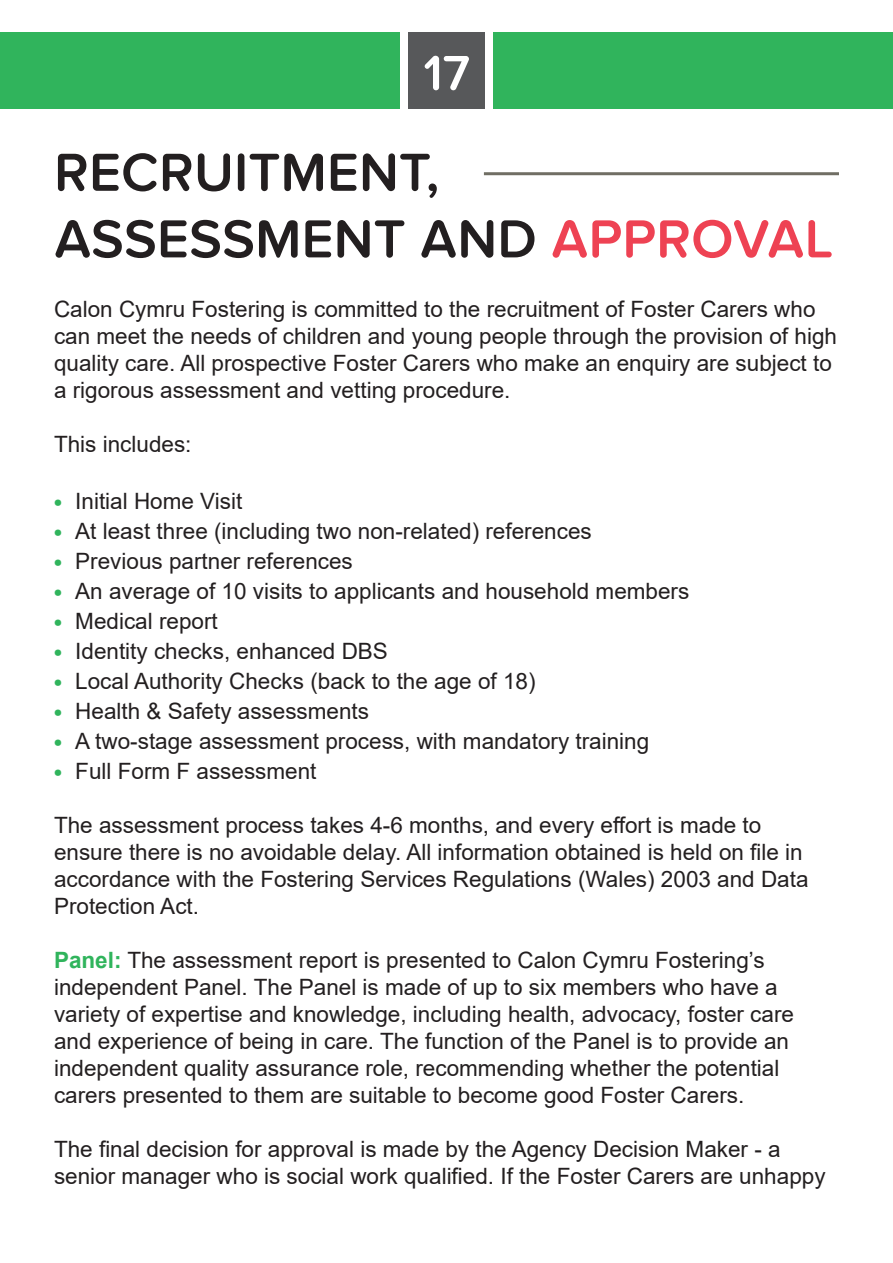
<style>
.page{position:relative;width:893px;height:1263px;background:#fff}
.page>*{position:absolute;margin:0;border:0;box-sizing:border-box;transform-origin:0 0}
.t1{font:600 55.5px/66.6px "Proxima Nova Soft";color:#231f20}
.t2{font:600 51px "Proxima Nova Soft";color:#fff}
.t3{font:22.5px/27px "Arial";color:#231f20}
.s1{color:#ee4253}
.s2{font-family:"Montserrat";font-weight:800;color:#30b45c}
.s3{font-weight:700;color:#30b45c}
</style>
<div class="page">
<div style="left:0;top:32px;width:400px;height:76px;background:#30b45c"></div>
<div style="left:494px;top:32px;width:399px;height:76px;background:#30b45c"></div>
<div style="left:408px;top:32px;width:77px;height:76px;background:#57585a"></div>
<hr style="left:484px;top:172px;width:355px;height:3px;background:#706e64">
<h2 class="t2" style="left:423px;top:44px;width:48px">17</h2>
<h1 class="t1" style="left:54px;top:140px;width:781px">RECRUITMENT,<br>ASSESSMENT AND <span class="s1">APPROVAL</span></h1>
<p class="t3" style="left:54px;top:295px;width:784px">Calon Cymru Fostering is committed to the recruitment of Foster Carers who can meet the needs of children and young people through the provision of high quality care. All prospective Foster Carers who make an enquiry are subject to a rigorous assessment and vetting procedure.</p>
<p class="t3" style="left:54px;top:430px;width:139px">This includes:</p>
<p class="t3" style="left:54px;top:487px;width:190px"><span class="s2">•</span> Initial Home Visit</p>
<p class="t3" style="left:54px;top:517px;width:539px"><span class="s2">•</span> At least three (including two non-related) references</p>
<p class="t3" style="left:54px;top:547px;width:300px"><span class="s2">•</span> Previous partner references</p>
<p class="t3" style="left:54px;top:577px;width:637px"><span class="s2">•</span> An average of 10 visits to applicants and household members</p>
<p class="t3" style="left:54px;top:607px;width:165px"><span class="s2">•</span> Medical report</p>
<p class="t3" style="left:54px;top:637px;width:335px"><span class="s2">•</span> Identity checks, enhanced DBS</p>
<p class="t3" style="left:54px;top:667px;width:483px"><span class="s2">•</span> Local Authority Checks (back to the age of 18)</p>
<p class="t3" style="left:54px;top:697px;width:317px"><span class="s2">•</span> Health &amp; Safety assessments</p>
<p class="t3" style="left:54px;top:727px;width:597px"><span class="s2">•</span> A two-stage assessment process, with mandatory training</p>
<p class="t3" style="left:54px;top:757px;width:264px"><span class="s2">•</span> Full Form F assessment</p>
<p class="t3" style="left:54px;top:811px;width:756px">The assessment process takes 4-6 months, and every effort is made to ensure there is no avoidable delay. All information obtained is held on file in accordance with the Fostering Services Regulations (Wales) 2003 and Data Protection Act.</p>
<p class="t3" style="left:54px;top:946px;width:742px"><span class="s3">Panel:</span> The assessment report is presented to Calon Cymru Fostering’s independent Panel. The Panel is made of up to six members who have a variety of expertise and knowledge, including health, advocacy, foster care and experience of being in care. The function of the Panel is to provide an independent quality assurance role, recommending whether the potential carers presented to them are suitable to become good Foster Carers.</p>
<p class="t3" style="left:54px;top:1135px;width:773px">The final decision for approval is made by the Agency Decision Maker - a senior manager who is social work qualified. If the Foster Carers are unhappy</p>
</div>
